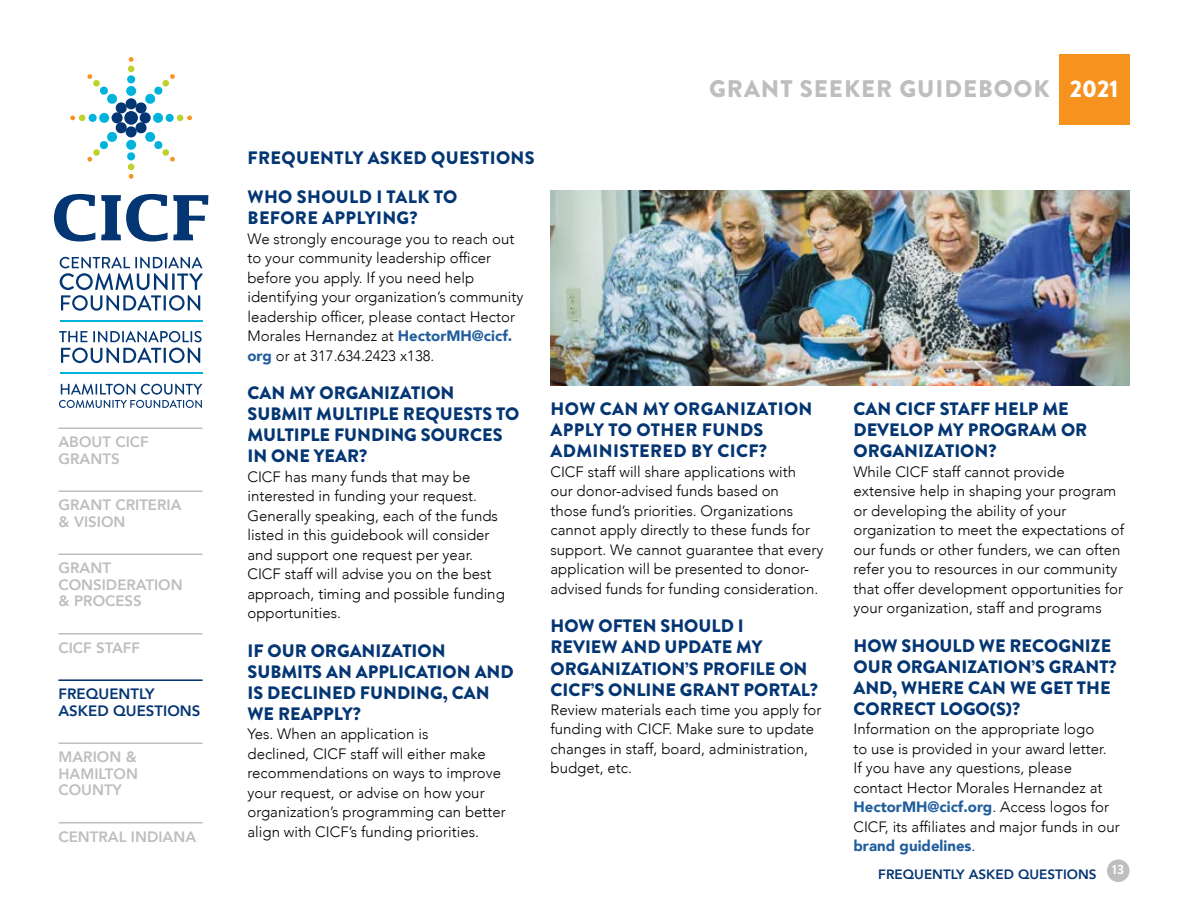
<style>
.page{position:relative;width:1188px;height:918px;background:#fff}
.page>*{position:absolute;margin:0;border:0;box-sizing:border-box;transform-origin:0 0}
.t1{font:900 24px "Brandon Grotesque";letter-spacing:.04em;color:#bcbec0}
.t2{font:900 18px/21px "Brandon Grotesque";color:#043673}
.t3{font:900 18px/21px "Brandon Grotesque";letter-spacing:.02em;color:#043673}
.t4{font:300 15px/19.5px "Avenir";color:#000}
.t5{font:800 15px/16.5px "Avenir";color:#bcbec0}
.t6{font:800 15px/16.5px "Avenir";color:#043673}
.t7{font:800 13.5px "Avenir";color:#043673}
.t8{font:700 13.5px "Brandon Grotesque";color:#fff}
.s1{color:#fff}
.s2{font-weight:900;color:#215e9e}
</style>
<div class="page">
<div style="left:1107px;top:860px;width:23px;height:22px;background:#bcbec0;border-radius:50%"></div>
<div style="left:1059px;top:54px;width:71px;height:71px;background:#f7921e"></div>
<svg style="left:54px;top:194px;width:41px;height:47px"></svg>
<svg style="left:101px;top:194px;width:107px;height:47px"></svg>
<svg style="left:60px;top:257px;width:143px;height:54px"></svg>
<svg style="left:59px;top:331px;width:28px;height:11px"></svg>
<svg style="left:93px;top:331px;width:109px;height:11px"></svg>
<svg style="left:61px;top:348px;width:139px;height:15px"></svg>
<svg style="left:70px;top:57px;width:122px;height:122px"></svg>
<hr style="left:60px;top:320px;width:142px;height:2px;background:#00b3dc">
<hr style="left:60px;top:372px;width:142px;height:2px;background:#00b3dc">
<svg style="left:59px;top:384px;width:143px;height:24px"></svg>
<hr style="left:58px;top:428px;width:144px;height:1px;background:#bcbec0">
<hr style="left:58px;top:490px;width:144px;height:2px;background:#bcbec0">
<hr style="left:58px;top:554px;width:144px;height:1px;background:#bcbec0">
<hr style="left:58px;top:633px;width:144px;height:1px;background:#bcbec0">
<hr style="left:58px;top:742px;width:144px;height:2px;background:#bcbec0">
<hr style="left:58px;top:822px;width:144px;height:2px;background:#bcbec0">
<hr style="left:58px;top:680px;width:144px;height:1px;background:#043673">
<img style="left:550px;top:190px;width:580px;height:196px">
<p class="t5" style="left:58px;top:434px;width:92px">ABOUT CICF<br>GRANTS</p>
<p class="t5" style="left:58px;top:497px;width:125px">GRANT CRITERIA &amp; VISION</p>
<p class="t5" style="left:58px;top:560px;width:126px">GRANT<br>CONSIDERATION &amp; PROCESS</p>
<p class="t5" style="left:58px;top:639px;width:83px">CICF STAFF</p>
<p class="t6" style="left:58px;top:686px;width:143px">FREQUENTLY<br>ASKED QUESTIONS</p>
<p class="t5" style="left:58px;top:749px;width:81px;text-align:justify">MARION &amp; HAMILTON COUNTY</p>
<p class="t5" style="left:58px;top:828px;width:139px">CENTRAL INDIANA</p>
<h1 class="t1" style="left:709px;top:71px;width:411px">GRANT SEEKER GUIDEBOOK <span class="s1">2021</span></h1>
<p class="t3" style="left:248px;top:148px;width:289px">FREQUENTLY ASKED QUESTIONS</p>
<p class="t3" style="left:248px;top:187px;width:211px">WHO SHOULD I TALK TO<br>BEFORE APPLYING?</p>
<p class="t4" style="left:248px;top:229px;width:278px">We strongly encourage you to reach out to your community leadership officer before you apply. If you need help identifying your organization’s community leadership officer, please contact Hector Morales Hernandez at <span class="s2">HectorMH@cicf. org</span> or at 317.634.2423 x138.</p>
<p class="t2" style="left:248px;top:383px;width:274px">CAN MY ORGANIZATION<br>SUBMIT MULTIPLE REQUESTS TO<br>MULTIPLE FUNDING SOURCES<br>IN ONE YEAR?</p>
<p class="t4" style="left:247px;top:467px;width:259px">CICF has many funds that may be interested in funding your request.<br>Generally speaking, each of the funds listed in this guidebook will consider and support one request per year.<br>CICF staff will advise you on the best approach, timing and possible funding opportunities.</p>
<p class="t2" style="left:248px;top:640px;width:268px">IF OUR ORGANIZATION<br>SUBMITS AN APPLICATION AND<br>IS DECLINED FUNDING, CAN<br>WE REAPPLY?</p>
<p class="t4" style="left:248px;top:725px;width:260px">Yes. When an application is<br>declined, CICF staff will either make recommendations on ways to improve your request, or advise on how your organization’s programming can better align with CICF’s funding priorities.</p>
<p class="t3" style="left:551px;top:399px;width:263px">HOW CAN MY ORGANIZATION<br>APPLY TO OTHER FUNDS<br>ADMINISTERED BY CICF?</p>
<p class="t4" style="left:550px;top:462px;width:274px">CICF staff will share applications with<br>our donor-advised funds based on<br>those fund’s priorities. Organizations cannot apply directly to these funds for support. We cannot guarantee that every application will be presented to donor&shy;advised funds for funding consideration.</p>
<p class="t2" style="left:550px;top:616px;width:269px">HOW OFTEN SHOULD I<br>REVIEW AND UPDATE MY<br>ORGANIZATION’S PROFILE ON<br>CICF’S ONLINE GRANT PORTAL?</p>
<p class="t4" style="left:551px;top:700px;width:272px">Review materials each time you apply for funding with CICF. Make sure to update changes in staff, board, administration, budget, etc.</p>
<p class="t2" style="left:854px;top:399px;width:235px">CAN CICF STAFF HELP ME<br>DEVELOP MY PROGRAM OR<br>ORGANIZATION?</p>
<p class="t4" style="left:853px;top:462px;width:272px">While CICF staff cannot provide extensive help in shaping your program or developing the ability of your organization to meet the expectations of our funds or other funders, we can often refer you to resources in our community that offer development opportunities for your organization, staff and programs</p>
<p class="t2" style="left:854px;top:636px;width:265px">HOW SHOULD WE RECOGNIZE<br>OUR ORGANIZATION’S GRANT?<br>AND, WHERE CAN WE GET THE<br>CORRECT LOGO(S)?</p>
<p class="t4" style="left:853px;top:720px;width:268px">Information on the appropriate logo<br>to use is provided in your award letter.<br>If you have any questions, please contact Hector Morales Hernandez at <span class="s2">HectorMH@cicf.org</span>. Access logos for CICF, its affiliates and major funds in our <span class="s2">brand guidelines</span>.</p>
<p class="t7" style="left:878px;top:864px;width:220px">FREQUENTLY ASKED QUESTIONS</p>
<p class="t8" style="left:1112px;top:860px;width:13px">13</p>
</div>
